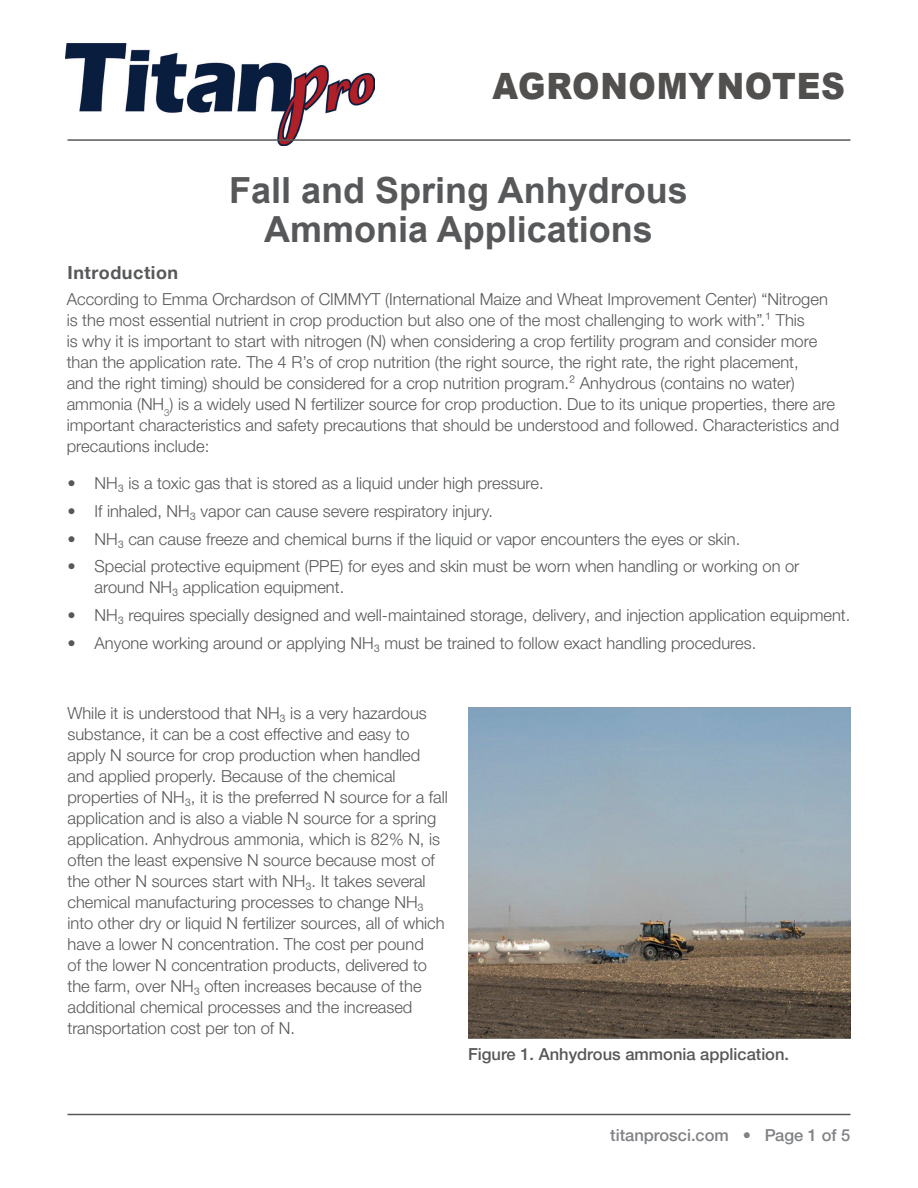
<style>
.page{position:relative;width:918px;height:1188px;background:#fff}
.page>*{position:absolute;margin:0;border:0;box-sizing:border-box;transform-origin:0 0}
.t1{font:900 36.3px "Arial";letter-spacing:.02em;color:#524f4f;scale:.91 1}
.Universal_Title{font:700 36px/39px "Arial";color:#57585a;text-align:center}
.Universal_Subhead{font:700 18px "Helvetica Neue LTW1 G";letter-spacing:.03em;color:#57585a}
.Universal_Text{font:300 16.5px/21px "Helvetica Neue LTW1 G";color:#57585a}
.Universal_Caption{font:500 16.5px "Helvetica Neue LTW1 G";color:#57585a}
.t2{font:500 16.5px "Helvetica Neue LTW1 G";color:#808285}
</style>
<div class="page">
<hr style="left:68px;top:1114px;width:782px;height:1px;background:#57585a">
<img style="left:66px;top:44px;width:309px;height:102px">
<hr style="left:68px;top:139px;width:782px;height:2px;background:#57585a">
<img style="left:468px;top:707px;width:382px;height:332px">
<h1 class="t1" style="left:493px;top:60px;width:389px">AGRONOMY NOTES</h1>
<p class="Universal_Subhead" style="left:68px;top:262px;width:112px">Introduction</p>
<p class="Universal_Title" style="left:229px;top:171px;width:460px">Fall and Spring Anhydrous<br>Ammonia Applications</p>
<p class="Universal_Text" style="left:67px;top:289px;width:774px">According to Emma Orchardson of CIMMYT (International Maize and Wheat Improvement Center) “Nitrogen is the most essential nutrient in crop production but also one of the most challenging to work with”.¹ This<br>is why it is important to start with nitrogen (N) when considering a crop fertility program and consider more than the application rate. The 4 R’s of crop nutrition (the right source, the right rate, the right placement,<br>and the right timing) should be considered for a crop nutrition program.² Anhydrous (contains no water) ammonia (NH<sub>3</sub>) is a widely used N fertilizer source for crop production. Due to its unique properties, there are important characteristics and safety precautions that should be understood and followed. Characteristics and precautions include:</p>
<p class="Universal_Text" style="left:68px;top:473px;width:478px">• NH₃ is a toxic gas that is stored as a liquid under high pressure.</p>
<p class="Universal_Text" style="left:68px;top:500px;width:427px">• If inhaled, NH₃ vapor can cause severe respiratory injury.</p>
<p class="Universal_Text" style="left:68px;top:528px;width:674px">• NH₃ can cause freeze and chemical burns if the liquid or vapor encounters the eyes or skin.</p>
<p class="Universal_Text" style="left:94px;top:556px;width:706px;text-indent:-27px">• Special protective equipment (PPE) for eyes and skin must be worn when handling or working on or around NH₃ application equipment.</p>
<p class="Universal_Text" style="left:68px;top:605px;width:784px">• NH₃ requires specially designed and well-maintained storage, delivery, and injection application equipment.</p>
<p class="Universal_Text" style="left:68px;top:632px;width:690px">• Anyone working around or applying NH₃ must be trained to follow exact handling procedures.</p>
<p class="Universal_Text" style="left:68px;top:703px;width:382px">While it is understood that NH₃ is a very hazardous substance, it can be a cost effective and easy to apply N source for crop production when handled and applied properly. Because of the chemical properties of NH₃, it is the preferred N source for a fall application and is also a viable N source for a spring application. Anhydrous ammonia, which is 82% N, is often the least expensive N source because most of the other N sources start with NH₃. It takes several chemical manufacturing processes to change NH₃ into other dry or liquid N fertilizer sources, all of which have a lower N concentration. The cost per pound<br>of the lower N concentration products, delivered to the farm, over NH₃ often increases because of the additional chemical processes and the increased transportation cost per ton of N.</p>
<p class="Universal_Caption" style="left:468px;top:1044px;width:323px">Figure 1. Anhydrous ammonia application.</p>
<p class="t2" style="left:610px;top:1125px;width:242px">titanprosci.com • Page 1 of 5</p>
</div>
